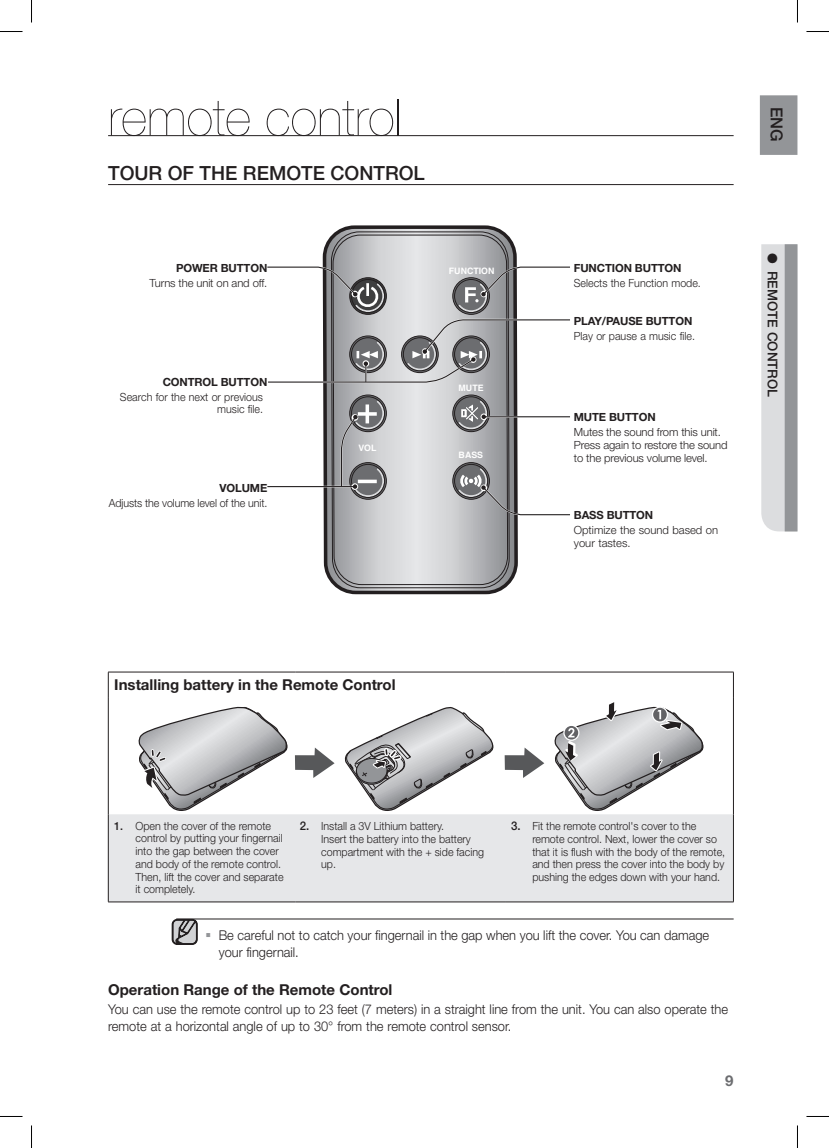
<style>
.page{position:relative;width:829px;height:1148px;background:#fff}
.page>*{position:absolute;margin:0;border:0;box-sizing:border-box;transform-origin:0 0}
.t1{font:51px "Helvetica Neue Ultra Light si";color:#231f20}
.t2{font:19.5px "Helvetica Neue Medium si";color:#231f20}
.t3{font:500 16.5px "Helvetica Neue";color:#231f20}
.t4{font:15px "Helvetica Neue Bold si";color:#231f20}
.t5{font:700 15px "Helvetica Neue";color:#6c6d70}
.t6{font:13.5px/16.5px "Helvetica Neue Light si";color:#231f20;scale:.95 1}
.t7{font:500 13.5px "Helvetica Neue";color:#231f20}
.t8{font:11.25px/12.9px "Helvetica Neue Light si";color:#231f20;scale:.95 1}
.t9{font:11.25px/12.8px "Helvetica Neue Light si";color:#231f20}
.t10{font:11.25px "Helvetica Neue Bold si";letter-spacing:-.01em;color:#231f20}
.t11{font:700 8.85px "Helvetica";color:#fff}
.s1{font-family:"Helvetica Neue";font-weight:500}
.s2{font-family:"Helvetica Neue";font-weight:500;font-size:12px}
.s3{font-family:"Arial";font-weight:700;font-size:15px;color:#939598}
</style>
<div class="page">
<div style="left:759px;top:95px;width:38px;height:60px;background:#939598"></div>
<svg style="left:761px;top:244px;width:36px;height:287px;background:#c4c5c8"></svg>
<hr style="left:108px;top:135px;width:625px;height:1px;background:#231f20">
<hr style="left:108px;top:184px;width:625px;height:1px;background:#231f20">
<svg style="left:321px;top:225px;width:198px;height:370px"></svg>
<svg style="left:330px;top:231px;width:180px;height:357px;background:#bebfc1"></svg>
<svg style="left:349px;top:395px;width:37px;height:36px"></svg>
<div style="left:349px;top:394px;width:37px;height:38px;border:1px solid #231f20;border-radius:50%"></div>
<svg style="left:452px;top:395px;width:37px;height:36px"></svg>
<div style="left:452px;top:394px;width:37px;height:38px;border:1px solid #231f20;border-radius:50%"></div>
<div style="left:349px;top:462px;width:37px;height:37px;border:1px solid #231f20;border-radius:50%"></div>
<svg style="left:452px;top:462px;width:37px;height:37px"></svg>
<div style="left:452px;top:462px;width:37px;height:37px;border:1px solid #231f20;border-radius:50%"></div>
<div style="left:351px;top:396px;width:34px;height:34px;border:1px solid #231f20;border-radius:50%"></div>
<div style="left:454px;top:396px;width:34px;height:34px;border:1px solid #231f20;border-radius:50%"></div>
<div style="left:454px;top:464px;width:34px;height:34px;border:1px solid #231f20;border-radius:50%"></div>
<svg style="left:457px;top:466px;width:113px;height:50px"></svg>
<hr style="left:483px;top:416px;width:87px;height:1px;background:#231f20">
<svg style="left:457px;top:399px;width:31px;height:31px"></svg>
<svg style="left:267px;top:265px;width:303px;height:119px"></svg>
<hr style="left:267px;top:485px;width:88px;height:2px;background:#fff">
<hr style="left:267px;top:486px;width:88px;height:1px;background:#231f20">
<svg style="left:340px;top:399px;width:45px;height:99px;background:#97979a"></svg>
<hr style="left:176px;top:918px;width:557px;height:1px;background:#231f20">
<svg style="left:172px;top:918px;width:26px;height:27px"></svg>
<div style="left:109px;top:814px;width:624px;height:87px;background:#e6e7e9"></div>
<hr style="left:108px;top:671px;width:187px;height:1px;background:#231f20">
<svg style="left:108px;top:672px;width:1px;height:25px"></svg>
<hr style="left:295px;top:671px;width:210px;height:1px;background:#231f20">
<hr style="left:505px;top:671px;width:228px;height:1px;background:#231f20">
<hr style="left:108px;top:697px;width:1px;height:117px;background:#231f20">
<hr style="left:108px;top:814px;width:1px;height:87px;background:#231f20">
<hr style="left:733px;top:814px;width:1px;height:87px;background:#231f20">
<svg style="left:733px;top:672px;width:1px;height:25px"></svg>
<hr style="left:733px;top:697px;width:1px;height:117px;background:#231f20">
<hr style="left:108px;top:901px;width:187px;height:1px;background:#231f20">
<hr style="left:295px;top:901px;width:210px;height:1px;background:#231f20">
<hr style="left:505px;top:901px;width:228px;height:1px;background:#231f20">
<svg style="left:138px;top:706px;width:356px;height:105px"></svg>
<svg style="left:504px;top:747px;width:41px;height:31px"></svg>
<svg style="left:554px;top:702px;width:150px;height:109px"></svg>
<svg style="left:0;top:31px;width:22px;height:1px"></svg>
<svg style="left:806px;top:31px;width:22px;height:1px"></svg>
<svg style="left:31px;top:0;width:1px;height:23px"></svg>
<svg style="left:31px;top:1125px;width:1px;height:22px"></svg>
<svg style="left:797px;top:0;width:1px;height:23px"></svg>
<svg style="left:797px;top:1125px;width:1px;height:22px"></svg>
<h1 class="t1" style="left:108px;top:88px;width:294px">remote control</h1>
<h2 class="t2" style="left:108px;top:161px;width:311px">TOUR OF THE REMOTE CONTROL</h2>
<p class="t10" style="left:176px;top:261px;width:93px">POWER BUTTON</p>
<p class="t11" style="left:449px;top:265px;width:47px">FUNCTION</p>
<p class="t9" style="left:150px;top:276px;width:119px">Turns the unit on and off.</p>
<p class="t10" style="left:163px;top:375px;width:106px">CONTROL BUTTON</p>
<p class="t8" style="left:120px;top:390px;width:152px;text-align:right">Search for the next or previous music file.</p>
<p class="t10" style="left:219px;top:481px;width:40px">VOLUME</p>
<p class="t8" style="left:109px;top:496px;width:168px">Adjusts the volume level of the unit.</p>
<p class="t11" style="left:358px;top:443px;width:20px">VOL</p>
<p class="t11" style="left:458px;top:383px;width:26px">MUTE</p>
<p class="t11" style="left:458px;top:450px;width:26px">BASS</p>
<h3 class="t3" style="left:786px;top:107px;width:36px;rotate:90deg">EnG</h3>
<p class="t10" style="left:573px;top:261px;width:109px">FUNCTION BUTTON</p>
<p class="t8" style="left:573px;top:276px;width:135px">Selects the Function mode.</p>
<p class="t10" style="left:573px;top:314px;width:120px">PLAY/PAUSE BUTTON</p>
<p class="t8" style="left:573px;top:329px;width:129px">Play or pause a music file.</p>
<p class="t10" style="left:573px;top:410px;width:83px">MUTE BUTTON</p>
<p class="t9" style="left:573px;top:425px;width:155px">Mutes the sound from this unit.<br>Press again to restore the sound to the previous volume level.</p>
<p class="t10" style="left:573px;top:508px;width:81px">BASS BUTTON</p>
<p class="t9" style="left:573px;top:523px;width:146px">Optimize the sound based on your tastes.</p>
<p class="t7" style="left:780px;top:253px;width:145px;rotate:90deg">● remote control</p>
<h3 class="t4" style="left:114px;top:675px;width:283px">Installing battery in the Remote Control</h3>
<p class="t8" style="left:135px;top:818px;width:157px;text-indent:-21px"><span class="s1">1.</span> Open the cover of the remote control by putting your fingernail into the gap between the cover and body of the remote control.<br>Then, lift the cover and separate it completely.</p>
<p class="t8" style="left:321px;top:819px;width:173px;text-indent:-21px"><span class="s2">2.</span> Install a 3V Lithium battery.<br>Insert the battery into the battery compartment with the + side facing up.</p>
<p class="t8" style="left:532px;top:819px;width:204px;text-indent:-21px"><span class="s2">3.</span> Fit the remote control's cover to the remote control. Next, lower the cover so that it is flush with the body of the remote, and then press the cover into the body by pushing the edges down with your hand.</p>
<p class="t6" style="left:219px;top:926px;width:517px;text-indent:-13px"><span class="s3">▪</span> Be careful not to catch your fingernail in the gap when you lift the cover. You can damage your fingernail.</p>
<h3 class="t4" style="left:108px;top:980px;width:286px">Operation Range of the Remote Control</h3>
<p class="t6" style="left:108px;top:1000px;width:654px">You can use the remote control up to 23 feet (7 meters) in a straight line from the unit. You can also operate the remote at a horizontal angle of up to 30° from the remote control sensor.</p>
<h3 class="t5" style="left:725px;top:1070px;width:10px">9</h3>
</div>
